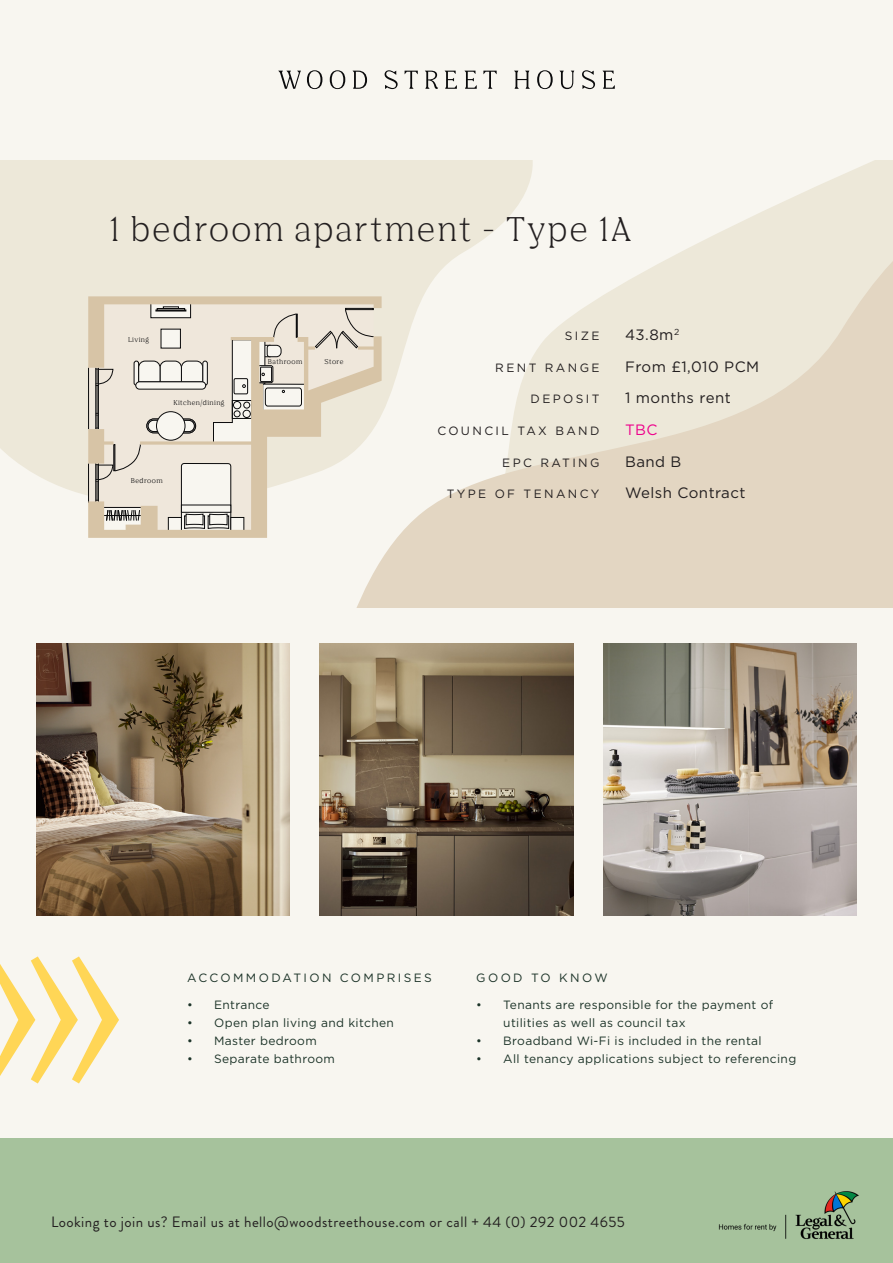
<style>
.page{position:relative;width:893px;height:1263px;background:#fff}
.page>*{position:absolute;margin:0;border:0;box-sizing:border-box;transform-origin:0 0}
.t1{font:300 33.3px "Nib Pro";letter-spacing:.06em;color:#231f20}
.t2{font:15px "Brandon Grotesque";letter-spacing:.03em;color:#231f20}
.t3{font:15px "Gotham";letter-spacing:.03em;color:#231f20}
.t4{font:15px "Gotham";color:#ed028c}
.t5{font:12px/18px "Gotham";letter-spacing:.03em;color:#1c3328}
.t6{font:12px "Gotham";letter-spacing:.2em;color:#231f20}
.t7{font:12px "Gotham";letter-spacing:.2em;color:#1c3328}
.t8{font:6.75px "Nib Pro";letter-spacing:.06em;color:#0b0b0c}
</style>
<div class="page">
<div style="left:0;top:607px;width:893px;height:531px;background:#f8f6f0"></div>
<div style="left:0;top:511px;width:319px;height:96px;background:#f8f6f0"></div>
<div style="left:0;top:159px;width:319px;height:352px;background:#ede8d9"></div>
<svg style="left:319px;top:159px;width:574px;height:448px"></svg>
<div style="left:0;top:1139px;width:893px;height:124px;background:#a6c29c"></div>
<div style="left:0;top:0;width:893px;height:159px;background:#f8f6f0"></div>
<img style="left:603px;top:643px;width:254px;height:272px">
<img style="left:36px;top:643px;width:254px;height:272px">
<img style="left:320px;top:643px;width:253px;height:272px">
<svg style="left:278px;top:70px;width:89px;height:19px"></svg>
<svg style="left:385px;top:70px;width:112px;height:19px"></svg>
<svg style="left:514px;top:70px;width:101px;height:19px"></svg>
<svg style="left:0;top:956px;width:119px;height:127px"></svg>
<img style="left:718px;top:1191px;width:141px;height:48px">
<svg style="left:88px;top:296px;width:294px;height:40px;background:#e0d6c7"></svg>
<svg style="left:88px;top:336px;width:294px;height:202px;fill:#efe7db"></svg>
<h1 class="t1" style="left:109px;top:210px;width:524px">1 bedroom apartment - Type 1A</h1>
<p class="t8" style="left:128px;top:336px;width:22px">Living</p>
<p class="t8" style="left:173px;top:399px;width:53px">Kitchen/dining</p>
<p class="t8" style="left:131px;top:477px;width:33px">Bedroom</p>
<p class="t8" style="left:268px;top:358px;width:36px">Bathroom</p>
<p class="t8" style="left:325px;top:357px;width:20px">Store</p>
<p class="t6" style="left:565px;top:328px;width:36px">SIZE</p>
<p class="t3" style="left:625px;top:325px;width:56px">43.8m<sup>2</sup></p>
<p class="t6" style="left:495px;top:360px;width:106px">RENT RANGE</p>
<p class="t3" style="left:625px;top:357px;width:136px">From £1,010 PCM</p>
<p class="t6" style="left:531px;top:392px;width:70px">DEPOSIT</p>
<p class="t3" style="left:625px;top:389px;width:107px">1 months rent</p>
<p class="t6" style="left:437px;top:423px;width:164px">COUNCIL TAX BAND</p>
<p class="t4" style="left:625px;top:420px;width:34px">TBC</p>
<p class="t6" style="left:502px;top:455px;width:99px">EPC RATING</p>
<p class="t3" style="left:625px;top:452px;width:58px">Band B</p>
<p class="t6" style="left:447px;top:486px;width:154px">TYPE OF TENANCY</p>
<p class="t3" style="left:625px;top:483px;width:122px">Welsh Contract</p>
<p class="t7" style="left:187px;top:970px;width:246px">ACCOMMODATION COMPRISES</p>
<p class="t5" style="left:187px;top:995px;width:84px">• Entrance</p>
<p class="t5" style="left:187px;top:1013px;width:208px">• Open plan living and kitchen</p>
<p class="t5" style="left:187px;top:1031px;width:131px">• Master bedroom</p>
<p class="t5" style="left:187px;top:1049px;width:149px">• Separate bathroom</p>
<p class="t7" style="left:476px;top:970px;width:133px">GOOD TO KNOW</p>
<p class="t5" style="left:503px;top:995px;width:271px;text-indent:-27px">• Tenants are responsible for the payment of utilities as well as council tax</p>
<p class="t5" style="left:476px;top:1031px;width:287px">• Broadband Wi-Fi is included in the rental</p>
<p class="t5" style="left:476px;top:1049px;width:322px">• All tenancy applications subject to referencing</p>
<p class="t2" style="left:51px;top:1212px;width:575px">Looking to join us? Email us at hello@woodstreethouse.com or call + 44 (0) 292 002 4655</p>
</div>
